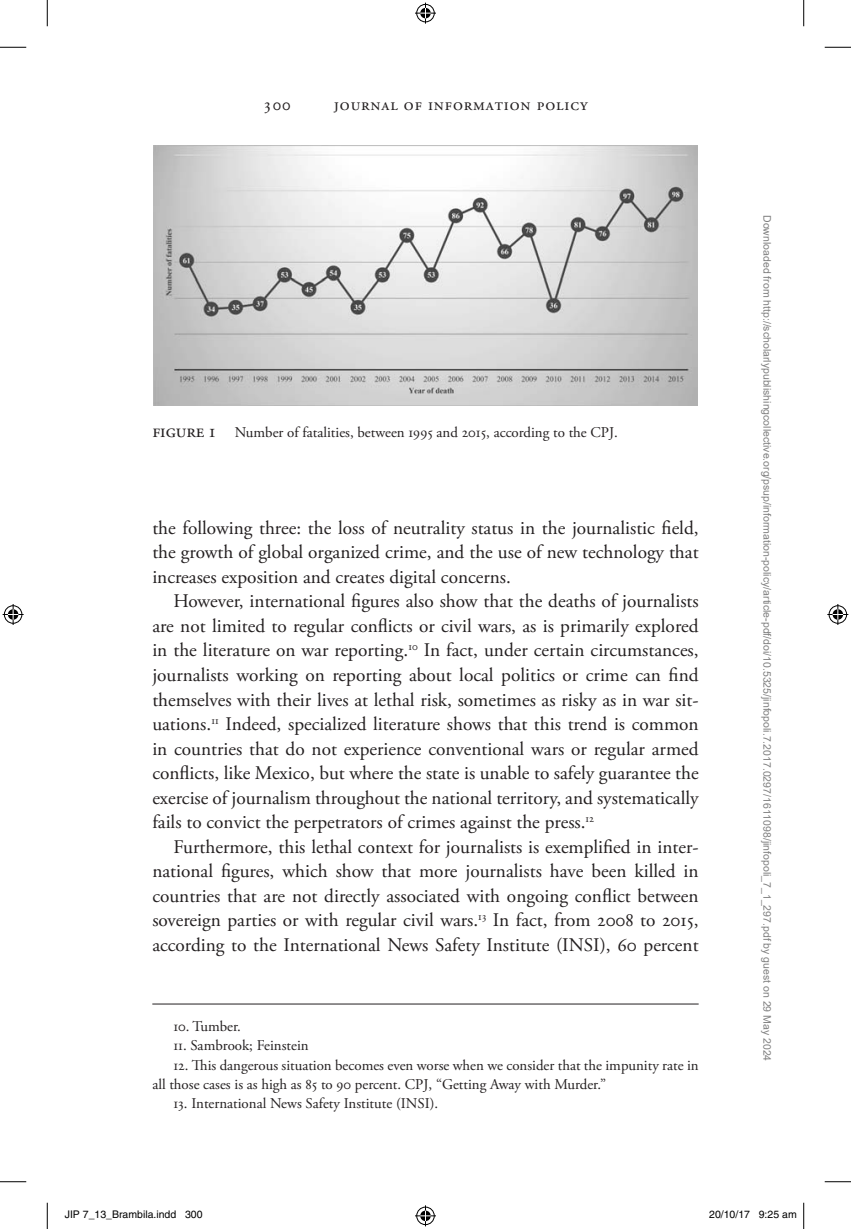
<style>
.page{position:relative;width:851px;height:1229px;background:#fff}
.page>*{position:absolute;margin:0;border:0;box-sizing:border-box;transform-origin:0 0}
.t1{font:19.25px/24.5px "Adobe Garamond Pro";color:#231f20;text-align:justify}
.t2{font:17.5px "Adobe Garamond Pro";letter-spacing:.05em;color:#231f20}
.t3{font:14.88px/19.2px "Adobe Garamond Pro";color:#231f20}
.t4{font:10.5px "Arial";color:#808080}
.t5{font:10.5px "Helvetica";color:#000}
.s1{font-size:19.25px}
</style>
<div class="page">
<hr style="left:152px;top:1003px;width:546px;height:1px;background:#231f20">
<img style="left:154px;top:145px;width:543px;height:260px">
<svg style="left:0;top:47px;width:26px;height:1px"></svg>
<svg style="left:824px;top:47px;width:26px;height:1px"></svg>
<svg style="left:0;top:1181px;width:26px;height:1px"></svg>
<svg style="left:824px;top:1181px;width:26px;height:1px"></svg>
<svg style="left:47px;top:0;width:1px;height:26px"></svg>
<svg style="left:47px;top:1202px;width:1px;height:26px"></svg>
<svg style="left:803px;top:0;width:1px;height:26px"></svg>
<svg style="left:803px;top:1202px;width:1px;height:26px"></svg>
<svg style="left:415px;top:3px;width:21px;height:21px"></svg>
<svg style="left:415px;top:1205px;width:21px;height:21px"></svg>
<svg style="left:3px;top:604px;width:21px;height:21px"></svg>
<svg style="left:827px;top:604px;width:21px;height:21px"></svg>
<div style="left:197px;top:1210px;width:5px;height:9px;border:1px solid #fff;border-radius:50%"></div>
<p class="t2" style="left:263px;top:94px;width:29px">300</p>
<p class="t2" style="left:333px;top:94px;width:256px">JOURNAL OF INFORMATION POLICY</p>
<p class="t3" style="left:152px;top:423px;width:467px"><span class="s1">figure 1</span> Number of fatalities, between 1995 and 2015, according to the CPJ.</p>
<p class="t1" style="left:152px;top:516px;width:548px">the following three: the loss of neutrality status in the journalistic field, the growth of global organized crime, and the use of new technology that increases exposition and creates digital concerns.</p>
<p class="t1" style="left:152px;top:590px;width:548px;text-indent:21px">However, international figures also show that the deaths of journalists are not limited to regular conflicts or civil wars, as is primarily explored in the literature on war reporting.<sup>10</sup> In fact, under certain circumstances, journalists working on reporting about local politics or crime can find themselves with their lives at lethal risk, sometimes as risky as in war sit&shy;uations.<sup>11</sup> Indeed, specialized literature shows that this trend is common in countries that do not experience conventional wars or regular armed conflicts, like Mexico, but where the state is unable to safely guarantee the exercise of journalism throughout the national territory, and systematically fails to convict the perpetrators of crimes against the press.<sup>12</sup></p>
<p class="t1" style="left:152px;top:835px;width:548px;text-indent:21px">Furthermore, this lethal context for journalists is exemplified in inter&shy;national figures, which show that more journalists have been killed in countries that are not directly associated with ongoing conflict between sovereign parties or with regular civil wars.<sup>13</sup> In fact, from 2008 to 2015, according to the International News Safety Institute (INSI), 60 percent</p>
<p class="t3" style="left:173px;top:1017px;width:69px">10. Tumber.</p>
<p class="t3" style="left:173px;top:1036px;width:137px">11. Sambrook; Feinstein</p>
<p class="t3" style="left:152px;top:1055px;width:548px;text-indent:21px">12. This dangerous situation becomes even worse when we consider that the impunity rate in all those cases is as high as 85 to 90 percent. CPJ, “Getting Away with Murder.”</p>
<p class="t3" style="left:173px;top:1094px;width:266px">13. International News Safety Institute (INSI).</p>
<p class="t4" style="left:771px;top:215px;width:847px;rotate:90deg">Downloaded from http://scholarlypublishingcollective.org/psup/information-policy/article-pdf/doi/10.5325/jinfopoli.7.2017.0297/1611098/jinfopoli_7_1_297.pdf by guest on 29 May 2024</p>
<p class="t5" style="left:65px;top:1208px;width:139px">JIP 7_13_Brambila.indd 300</p>
<p class="t5" style="left:709px;top:1208px;width:89px">20/10/17 9:25 am</p>
</div>
